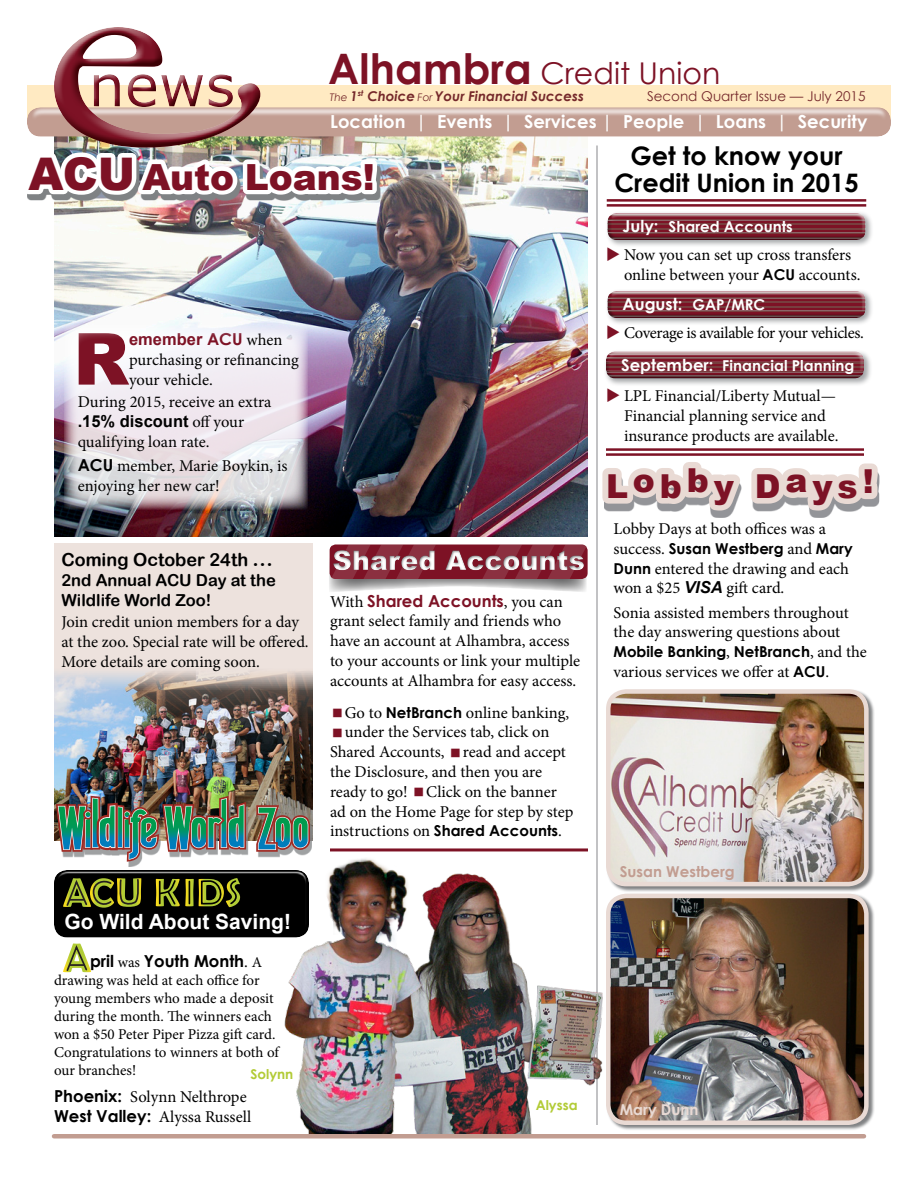
<style>
.page{position:relative;width:918px;height:1188px;background:#fff}
.page>*{position:absolute;margin:0;border:0;box-sizing:border-box;transform-origin:0 0}
.t1{font:900 71.85px "Arial";color:#7d1225}
.t2{font:900 36px "Arial";color:#7d1225}
.t3{font:900 33px "Arial";letter-spacing:.15em;color:#7d1225}
.t4{font:30px "Century Gothic";color:#7d1225}
.t5{font:700 25.5px/27px "Century Gothic";color:#000;text-align:center}
.t6{font:700 21px "Arial";color:#fff}
.t7{font:700 18px "Century Gothic";letter-spacing:.005em;color:#fff}
.t8{font:18px "Arial Rounded MT Bold";color:#000}
.t9{font:16.5px/19.8px "Minion Pro";color:#000}
.t10{font:16.5px/19.8px "Arial Rounded MT Bold";color:#000}
.t11{font:16.5px "Minion Pro";letter-spacing:-.025em;color:#000}
.t12{font:700 16.5px "Century Gothic";color:#7d1225}
.t13{font:700 16.5px "Century Gothic";color:#000}
.t14{font:700 16.5px "Arial";color:#000}
.t15{font:700 16.5px "Arial";color:#7d1225}
.t16{font:700 16.5px "Century Gothic";color:#fff}
.t17{font:15px/18px "Minion Pro";color:#000}
.t18{font:700 15px "Century Gothic";color:#000}
.t19{font:700 15px "Century Gothic";color:#fff}
.t20{font:700 15px "Century Gothic";color:#c29d91}
.t21{font:700 15px "Century Gothic";color:#e9dad4}
.t22{font:italic 700 13.5px "Century Gothic";color:#75282b}
.t23{font:13.5px "Century Gothic";color:#75282b}
.t24{font:700 13.5px "Century Gothic";color:#b2cb36}
.s1{font-weight:700;font-size:42px}
.s2{font-weight:400;font-size:10.5px}
.s3{font-size:45px}
.s4{font-family:"Century Gothic"}
.s5{font-family:"Minion Pro";font-weight:400;color:#000}
.s6{font-family:"Minion Pro";font-weight:400}
.s7{font-family:"Century Gothic";font-weight:700}
.s8{font-size:21px}
.s9{font-family:"Century Gothic";font-weight:700;font-size:15px}
.s10{font-family:"Minion Pro";font-weight:400;font-size:15px}
.s11{font-size:16.5px}
.s12{color:#7d1225}
.s13{font-size:15px}
.s14{font-family:"Minion Pro";font-weight:400;font-size:16.5px}
.s15{font-family:"Arial";font-weight:700;font-style:italic}
</style>
<div class="page">
<img style="left:54px;top:137px;width:534px;height:399px">
<div style="left:27px;top:85px;width:864px;height:39px;background:#ffeac2"></div>
<div style="left:27px;top:107px;width:864px;height:30px;background:#c29d91;border-radius:14px"></div>
<div style="left:26px;top:106px;width:866px;height:16px;background:#fff;opacity:.75"></div>
<hr style="left:596px;top:146px;width:2px;height:979px;background:#939498">
<div style="left:54px;top:543px;width:258px;height:298px;background:#ede2dd"></div>
<img style="left:54px;top:671px;width:258px;height:170px">
<div style="left:606px;top:689px;width:268px;height:203px;background:#57595b;opacity:.75"></div>
<img style="left:608px;top:692px;width:256px;height:192px">
<div style="left:606px;top:689px;width:263px;height:197px;border:4px solid #e9dad4;border-radius:18px"></div>
<div style="left:606px;top:894px;width:268px;height:237px;background:#57595b;opacity:.75"></div>
<img style="left:608px;top:896px;width:258px;height:227px">
<div style="left:606px;top:894px;width:263px;height:231px;border:4px solid #e9dad4;border-radius:18px"></div>
<div style="left:57px;top:800px;width:255px;height:66px;background:#7f8284;opacity:.75"></div>
<img style="left:56px;top:796px;width:190px;height:66px">
<svg style="left:256px;top:805px;width:54px;height:47px;background:#647f70"></svg>
<svg style="left:596px;top:455px;width:284px;height:79px"></svg>
<div style="left:605px;top:211px;width:269px;height:37px;background:#888b8e;opacity:.75"></div>
<div style="left:606px;top:211px;width:261px;height:24px;background:#fff;opacity:.75"></div>
<div style="left:606px;top:215px;width:261px;height:26px;background:#000;opacity:.5"></div>
<div style="left:605px;top:289px;width:269px;height:37px;background:#888b8e;opacity:.75"></div>
<div style="left:606px;top:289px;width:261px;height:24px;background:#fff;opacity:.75"></div>
<div style="left:606px;top:293px;width:261px;height:26px;background:#000;opacity:.5"></div>
<div style="left:604px;top:349px;width:268px;height:38px;background:#888b8e;opacity:.75"></div>
<div style="left:604px;top:349px;width:261px;height:24px;background:#fff;opacity:.75"></div>
<div style="left:604px;top:353px;width:261px;height:26px;background:#000;opacity:.5"></div>
<div style="left:52px;top:869px;width:258px;height:69px;background:#000"></div>
<svg style="left:329px;top:544px;width:259px;height:48px"></svg>
<svg style="left:331px;top:545px;width:254px;height:27px;background:#9f5c68"></svg>
<svg style="left:63px;top:943px;width:28px;height:30px"></svg>
<img style="left:284px;top:858px;width:319px;height:276px">
<hr style="left:54px;top:1134px;width:810px;height:4px;background:#c29d91">
<hr style="left:330px;top:848px;width:258px;height:3px;background:#7d1225">
<svg style="left:64px;top:324px;width:244px;height:185px"></svg>
<hr style="left:607px;top:199px;width:259px;height:3px;background:#7d1225">
<hr style="left:607px;top:204px;width:259px;height:3px;background:#7d1225">
<hr style="left:606px;top:448px;width:258px;height:3px;background:#7d1225">
<hr style="left:606px;top:453px;width:258px;height:3px;background:#7d1225">
<img style="left:26px;top:27px;width:356px;height:175px">
<svg style="left:156px;top:878px;width:85px;height:29px"></svg>
<svg style="left:63px;top:878px;width:79px;height:30px"></svg>
<h3 class="t4" style="left:328px;top:52px;width:394px"><span class="s1">Alhambra</span> Credit Union</h3>
<p class="t22" style="left:330px;top:86px;width:256px"><span class="s2">The</span> 1<sup>st</sup> Choice <span class="s2">For</span> Your Financial Success</p>
<p class="t23" style="left:647px;top:86px;width:220px">Second Quarter Issue — July 2015</p>
<p class="t7" style="left:330px;top:108px;width:539px">Location | Events | Services | People | Loans | Security</p>
<h2 class="t2" style="left:28px;top:151px;width:348px"><span class="s3">ACU</span> Auto Loans!</h2>
<h1 class="t1" style="left:73px;top:307px;width:57px">R</h1>
<p class="t15" style="left:129px;top:328px;width:155px">emember <span class="s4">ACU</span> <span class="s5">when</span></p>
<p class="t9" style="left:129px;top:350px;width:171px">purchasing or refinancing your vehicle.</p>
<p class="t9" style="left:78px;top:392px;width:195px">During 2015, receive an extra</p>
<p class="t14" style="left:78px;top:411px;width:168px">.15% discount <span class="s6">off your</span></p>
<p class="t9" style="left:78px;top:430px;width:211px;line-height:24.3px">qualifying loan rate.<br><span class="s7">ACU</span> member, Marie Boykin, is</p>
<p class="t9" style="left:78px;top:476px;width:144px">enjoying her new car!</p>
<p class="t8" style="left:62px;top:549px;width:213px">Coming October 24th <span class="s8">…</span></p>
<p class="t10" style="left:62px;top:570px;width:216px">2nd Annual ACU Day at the<br>Wildlife World Zoo!</p>
<p class="t9" style="left:62px;top:612px;width:249px">Join credit union members for a day at the zoo. Special rate will be offered.<br>More details are coming soon.</p>
<p class="t12" style="left:330px;top:588px;width:234px"><span class="s5">With</span> Shared Accounts<span class="s5">, you can</span></p>
<p class="t9" style="left:330px;top:611px;width:252px">grant select family and friends who have an account at Alhambra, access to your accounts or link your multiple accounts at Alhambra for easy access.</p>
<p class="t9" style="left:345px;top:703px;width:226px">Go to <span class="s9">NetBranch</span> online banking,</p>
<p class="t9" style="left:345px;top:722px;width:206px">under the Services tab, click on</p>
<p class="t9" style="left:330px;top:742px;width:237px">Shared Accounts, read and accept</p>
<p class="t9" style="left:330px;top:762px;width:214px">the Disclosure, and then you are</p>
<p class="t9" style="left:330px;top:782px;width:229px">ready to go! Click on the banner</p>
<p class="t9" style="left:330px;top:802px;width:245px">ad on the Home Page for step by step</p>
<p class="t9" style="left:330px;top:821px;width:233px">instructions on <span class="s9">Shared Accounts</span>.</p>
<p class="t6" style="left:64px;top:908px;width:228px">Go Wild About Saving!</p>
<p class="t13" style="left:90px;top:948px;width:174px">pril <span class="s10">was</span> Youth Month<span class="s6">.</span> <span class="s10">A</span></p>
<p class="t17" style="left:54px;top:971px;width:226px">drawing was held at each office for young members who made a deposit during the month. The winners each won a $50 Peter Piper Pizza gift card.<br>Congratulations to winners at both of our branches!</p>
<p class="t9" style="left:54px;top:1087px;width:199px"><span class="s7">Phoenix:</span> Solynn Nelthrope<br><span class="s7">West Valley:</span> Alyssa Russell</p>
<p class="t24" style="left:250px;top:1064px;width:44px">Solynn</p>
<p class="t24" style="left:536px;top:1095px;width:43px">Alyssa</p>
<h3 class="t5" style="left:614px;top:141px;width:246px">Get to know your<br>Credit Union in 2015</h3>
<p class="t19" style="left:623px;top:215px;width:172px"><span class="s11">July:</span> Shared Accounts</p>
<p class="t9" style="left:624px;top:245px;width:238px;text-indent:-18px"><span class="s12">◆</span> Now you can set up cross transfers online between your <span class="s9">ACU</span> accounts.</p>
<p class="t16" style="left:623px;top:291px;width:144px">August: <span class="s13">GAP/MRC</span></p>
<p class="t11" style="left:606px;top:322px;width:259px"><span class="s12">◆</span> Coverage is available for your vehicles.</p>
<p class="t19" style="left:621px;top:354px;width:235px"><span class="s11">September:</span> Financial Planning</p>
<p class="t9" style="left:624px;top:386px;width:216px;text-indent:-18px"><span class="s12">◆</span> LPL Financial/Liberty Mutual—<br>Financial planning service and insurance products are available.</p>
<h3 class="t3" style="left:606px;top:462px;width:269px">Lobby Days!</h3>
<p class="t9" style="left:613px;top:519px;width:214px">Lobby Days at both offices was a</p>
<p class="t18" style="left:613px;top:537px;width:241px"><span class="s14">success.</span> Susan Westberg <span class="s14">and</span> Mary</p>
<p class="t9" style="left:614px;top:559px;width:237px"><span class="s9">Dunn</span> entered the drawing and each won a $25 <span class="s15">VISA</span> gift card.</p>
<p class="t9" style="left:614px;top:603px;width:237px">Sonia assisted members throughout the day answering questions about</p>
<p class="t18" style="left:614px;top:640px;width:255px">Mobile Banking<span class="s14">,</span> NetBranch<span class="s14">, and the</span></p>
<p class="t9" style="left:613px;top:662px;width:217px">various services we offer at <span class="s9">ACU</span>.</p>
<p class="t20" style="left:620px;top:860px;width:116px">Susan Westberg</p>
<p class="t21" style="left:620px;top:1098px;width:80px">Mary Dunn</p>
</div>
